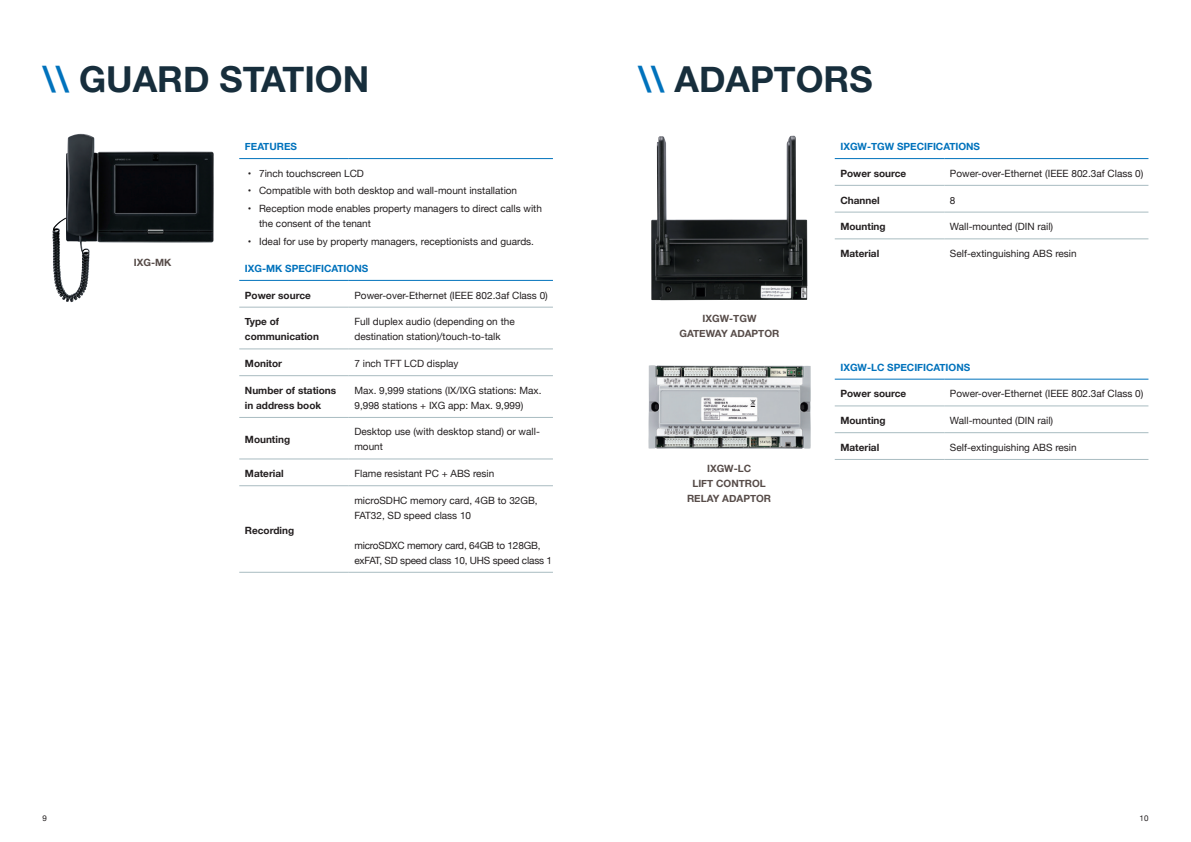
<style>
.page{position:relative;width:1191px;height:842px;background:#fff}
.page>*{position:absolute;margin:0;border:0;box-sizing:border-box;transform-origin:0 0}
.t1{font:700 35.8px "Helvetica Neue";color:#172e3c}
.t2{font:10px/15px "Helvetica Neue";color:#231f20}
.t3{font:700 10px/15px "Helvetica Neue";color:#231f20}
.t4{font:700 10px "Helvetica Neue";color:#0072bc}
.t5{font:10px/15px "Helvetica Neue";letter-spacing:-.02em;color:#231f20}
.t6{font:700 10px/15px "Helvetica Neue";color:#574c49;text-align:center}
.t7{font:8px "Helvetica Neue";color:#231f20}
.s1{color:#0072bc}
</style>
<div class="page">
<img style="left:52px;top:134px;width:162px;height:169px">
<hr style="left:239px;top:307px;width:110px;height:1px;background:#a9bcc1">
<hr style="left:349px;top:307px;width:204px;height:1px;background:#a9bcc1">
<hr style="left:239px;top:349px;width:110px;height:1px;background:#a9bcc1">
<hr style="left:349px;top:349px;width:204px;height:1px;background:#a9bcc1">
<hr style="left:239px;top:375px;width:110px;height:1px;background:#a9bcc1">
<hr style="left:349px;top:375px;width:204px;height:1px;background:#a9bcc1">
<hr style="left:239px;top:417px;width:110px;height:1px;background:#a9bcc1">
<hr style="left:349px;top:417px;width:204px;height:1px;background:#a9bcc1">
<hr style="left:239px;top:459px;width:110px;height:1px;background:#a9bcc1">
<hr style="left:349px;top:459px;width:204px;height:1px;background:#a9bcc1">
<hr style="left:239px;top:486px;width:110px;height:1px;background:#a9bcc1">
<hr style="left:349px;top:486px;width:204px;height:1px;background:#a9bcc1">
<hr style="left:239px;top:280px;width:110px;height:1px;background:#0072bc">
<hr style="left:349px;top:280px;width:204px;height:1px;background:#0072bc">
<hr style="left:239px;top:158px;width:110px;height:1px;background:#0072bc">
<hr style="left:349px;top:158px;width:204px;height:1px;background:#0072bc">
<hr style="left:239px;top:572px;width:110px;height:1px;background:#a9bcc1">
<hr style="left:349px;top:572px;width:204px;height:1px;background:#a9bcc1">
<img style="left:651px;top:136px;width:156px;height:164px">
<img style="left:648px;top:365px;width:163px;height:84px">
<hr style="left:834px;top:185px;width:110px;height:1px;background:#a9bcc1">
<hr style="left:944px;top:185px;width:204px;height:1px;background:#a9bcc1">
<hr style="left:834px;top:212px;width:110px;height:1px;background:#a9bcc1">
<hr style="left:944px;top:212px;width:204px;height:1px;background:#a9bcc1">
<hr style="left:834px;top:239px;width:110px;height:1px;background:#a9bcc1">
<hr style="left:944px;top:239px;width:204px;height:1px;background:#a9bcc1">
<hr style="left:834px;top:406px;width:110px;height:1px;background:#a9bcc1">
<hr style="left:944px;top:406px;width:204px;height:1px;background:#a9bcc1">
<hr style="left:834px;top:432px;width:110px;height:1px;background:#a9bcc1">
<hr style="left:944px;top:432px;width:204px;height:1px;background:#a9bcc1">
<hr style="left:834px;top:459px;width:110px;height:1px;background:#a9bcc1">
<hr style="left:944px;top:459px;width:204px;height:1px;background:#a9bcc1">
<hr style="left:834px;top:158px;width:110px;height:1px;background:#0072bc">
<hr style="left:944px;top:158px;width:204px;height:1px;background:#0072bc">
<hr style="left:834px;top:379px;width:110px;height:1px;background:#0072bc">
<hr style="left:944px;top:379px;width:204px;height:1px;background:#0072bc">
<h1 class="t1" style="left:43px;top:51px;width:328px"><span class="s1">\\</span> GUARD STATION</h1>
<p class="t6" style="left:134px;top:255px;width:39px">IXG-MK</p>
<p class="t4" style="left:245px;top:139px;width:54px">FEATURES</p>
<p class="t2" style="left:248px;top:166px;width:118px">• 7inch touchscreen LCD</p>
<p class="t2" style="left:248px;top:184px;width:271px">• Compatible with both desktop and wall-mount installation</p>
<p class="t2" style="left:259px;top:202px;width:284px;text-indent:-11px">• Reception mode enables property managers to direct calls with the consent of the tenant</p>
<p class="t2" style="left:248px;top:235px;width:288px">• Ideal for use by property managers, receptionists and guards.</p>
<p class="t4" style="left:245px;top:260px;width:125px">IXG-MK SPECIFICATIONS</p>
<p class="t3" style="left:245px;top:288px;width:67px">Power source</p>
<p class="t2" style="left:354px;top:288px;width:195px">Power-over-Ethernet (IEEE 802.3af Class 0)</p>
<p class="t3" style="left:245px;top:315px;width:76px">Type of communication</p>
<p class="t2" style="left:354px;top:315px;width:162px">Full duplex audio (depending on the destination station)/touch-to-talk</p>
<p class="t3" style="left:245px;top:356px;width:39px">Monitor</p>
<p class="t2" style="left:354px;top:357px;width:106px">7 inch TFT LCD display</p>
<p class="t3" style="left:245px;top:383px;width:93px">Number of stations in address book</p>
<p class="t2" style="left:354px;top:383px;width:189px">Max. 9,999 stations (IX/IXG stations: Max.<br>9,998 stations + IXG app: Max. 9,999)</p>
<p class="t3" style="left:245px;top:432px;width:47px">Mounting</p>
<p class="t2" style="left:354px;top:425px;width:187px">Desktop use (with desktop stand) or wall&shy;mount</p>
<p class="t3" style="left:245px;top:466px;width:40px">Material</p>
<p class="t2" style="left:354px;top:467px;width:141px">Flame resistant PC + ABS resin</p>
<p class="t3" style="left:245px;top:523px;width:51px">Recording</p>
<p class="t2" style="left:354px;top:493px;width:185px">microSDHC memory card, 4GB to 32GB,<br>FAT32, SD speed class 10</p>
<p class="t5" style="left:354px;top:538px;width:199px">microSDXC memory card, 64GB to 128GB, exFAT, SD speed class 10, UHS speed class 1</p>
<h1 class="t1" style="left:638px;top:51px;width:236px"><span class="s1">\\</span> ADAPTORS</h1>
<p class="t6" style="left:679px;top:311px;width:101px">IXGW-TGW<br>GATEWAY ADAPTOR</p>
<p class="t6" style="left:687px;top:461px;width:86px">IXGW-LC<br>LIFT CONTROL<br>RELAY ADAPTOR</p>
<p class="t4" style="left:840px;top:139px;width:141px">IXGW-TGW SPECIFICATIONS</p>
<p class="t3" style="left:840px;top:166px;width:67px">Power source</p>
<p class="t2" style="left:950px;top:166px;width:195px">Power-over-Ethernet (IEEE 802.3af Class 0)</p>
<p class="t3" style="left:840px;top:193px;width:41px">Channel</p>
<p class="t2" style="left:950px;top:193px;width:7px">8</p>
<p class="t3" style="left:840px;top:220px;width:47px">Mounting</p>
<p class="t2" style="left:950px;top:220px;width:105px">Wall-mounted (DIN rail)</p>
<p class="t3" style="left:840px;top:246px;width:40px">Material</p>
<p class="t2" style="left:950px;top:247px;width:128px">Self-extinguishing ABS resin</p>
<p class="t4" style="left:840px;top:359px;width:131px">IXGW-LC SPECIFICATIONS</p>
<p class="t3" style="left:840px;top:387px;width:67px">Power source</p>
<p class="t2" style="left:950px;top:387px;width:195px">Power-over-Ethernet (IEEE 802.3af Class 0)</p>
<p class="t3" style="left:840px;top:413px;width:47px">Mounting</p>
<p class="t2" style="left:950px;top:414px;width:105px">Wall-mounted (DIN rail)</p>
<p class="t3" style="left:840px;top:440px;width:40px">Material</p>
<p class="t2" style="left:950px;top:440px;width:128px">Self-extinguishing ABS resin</p>
<p class="t7" style="left:43px;top:812px;width:6px">9</p>
<p class="t7" style="left:1139px;top:812px;width:10px">10</p>
</div>
